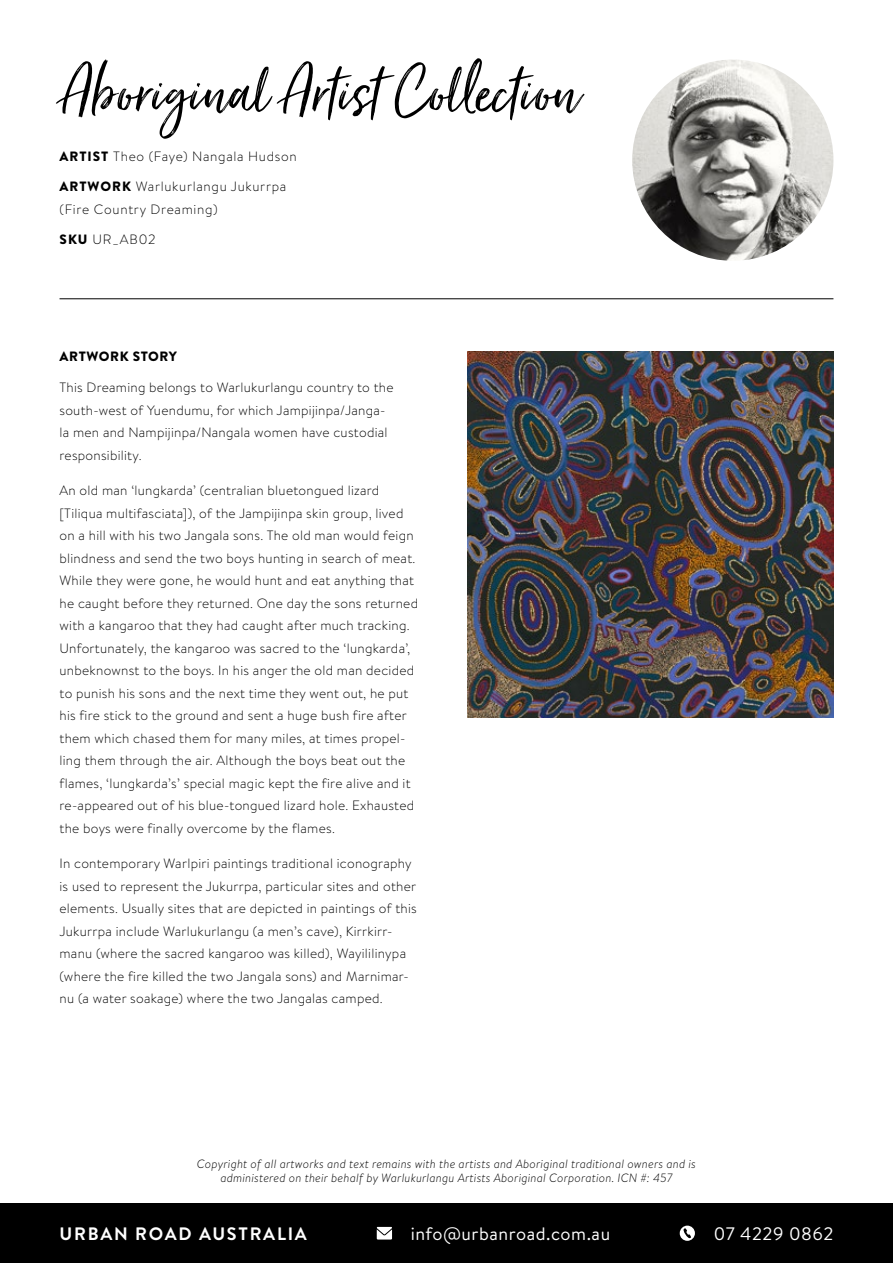
<style>
.page{position:relative;width:893px;height:1263px;background:#fff}
.page>*{position:absolute;margin:0;border:0;box-sizing:border-box;transform-origin:0 0}
.t1{font:78px "Just Lovely";color:#000}
.t2{font:18px "Brandon Text";letter-spacing:.03em;color:#fff}
.t3{font:700 18px "Brandon Text";letter-spacing:.095em;color:#fff}
.t4{font:300 13.5px/22.5px "Brandon Text";letter-spacing:.02em;color:#000}
.t5{font:300 13.5px/22.5px "Brandon Text";letter-spacing:.05em;color:#000}
.t6{font:900 13.5px "Brandon Text";letter-spacing:.04em;color:#000}
.t7{font:italic 300 12px/13.5px "Brandon Text";letter-spacing:.015em;color:#000;text-align:center}
.s1{font-weight:900}
</style>
<div class="page">
<div style="left:0;top:1203px;width:893px;height:60px;background:#000"></div>
<svg style="left:680px;top:1225px;width:15px;height:16px"></svg>
<svg style="left:377px;top:1227px;width:15px;height:12px"></svg>
<img style="left:468px;top:352px;width:365px;height:366px">
<hr style="left:60px;top:298px;width:773px;height:1px;background:#000">
<img style="left:632px;top:60px;width:201px;height:201px;border-radius:101px">
<h1 class="t1" style="left:60px;top:45px;width:522px">Aboriginal Artist Collection</h1>
<p class="t5" style="left:60px;top:145px;width:239px"><span class="s1">ARTIST</span> Theo (Faye) Nangala Hudson</p>
<p class="t5" style="left:60px;top:175px;width:228px"><span class="s1">ARTWORK</span> Warlukurlangu Jukurrpa (Fire Country Dreaming)</p>
<p class="t4" style="left:60px;top:228px;width:98px"><span class="s1">SKU</span> UR_AB02</p>
<p class="t6" style="left:60px;top:347px;width:119px">ARTWORK STORY</p>
<p class="t4" style="left:60px;top:376px;width:336px">This Dreaming belongs to Warlukurlangu country to the south-west of Yuendumu, for which Jampijinpa/Janga&shy;la men and Nampijinpa/Nangala women have custodial responsibility.</p>
<p class="t4" style="left:60px;top:479px;width:360px">An old man ‘lungkarda’ (centralian bluetongued lizard [Tiliqua multifasciata]), of the Jampijinpa skin group, lived on a hill with his two Jangala sons. The old man would feign blindness and send the two boys hunting in search of meat.<br>While they were gone, he would hunt and eat anything that he caught before they returned. One day the sons returned with a kangaroo that they had caught after much tracking.<br>Unfortunately, the kangaroo was sacred to the ‘lungkarda’, unbeknownst to the boys. In his anger the old man decided to punish his sons and the next time they went out, he put his fire stick to the ground and sent a huge bush fire after them which chased them for many miles, at times propel&shy;ling them through the air. Although the boys beat out the flames, ‘lungkarda’s’ special magic kept the fire alive and it re-appeared out of his blue-tongued lizard hole. Exhausted the boys were finally overcome by the flames.</p>
<p class="t4" style="left:60px;top:852px;width:359px">In contemporary Warlpiri paintings traditional iconography is used to represent the Jukurrpa, particular sites and other elements. Usually sites that are depicted in paintings of this Jukurrpa include Warlukurlangu (a men’s cave), Kirrkirr&shy;manu (where the sacred kangaroo was killed), Wayililinypa (where the fire killed the two Jangala sons) and Marnimar&shy;nu (a water soakage) where the two Jangalas camped.</p>
<p class="t7" style="left:197px;top:1157px;width:501px">Copyright of all artworks and text remains with the artists and Aboriginal traditional owners and is administered on their behalf by Warlukurlangu Artists Aboriginal Corporation. ICN #: 457</p>
<h2 class="t3" style="left:60px;top:1221px;width:249px">URBAN ROAD AUSTRALIA</h2>
<h2 class="t2" style="left:411px;top:1221px;width:201px">info@urbanroad.com.au</h2>
<h2 class="t2" style="left:714px;top:1221px;width:121px">07 4229 0862</h2>
</div>
